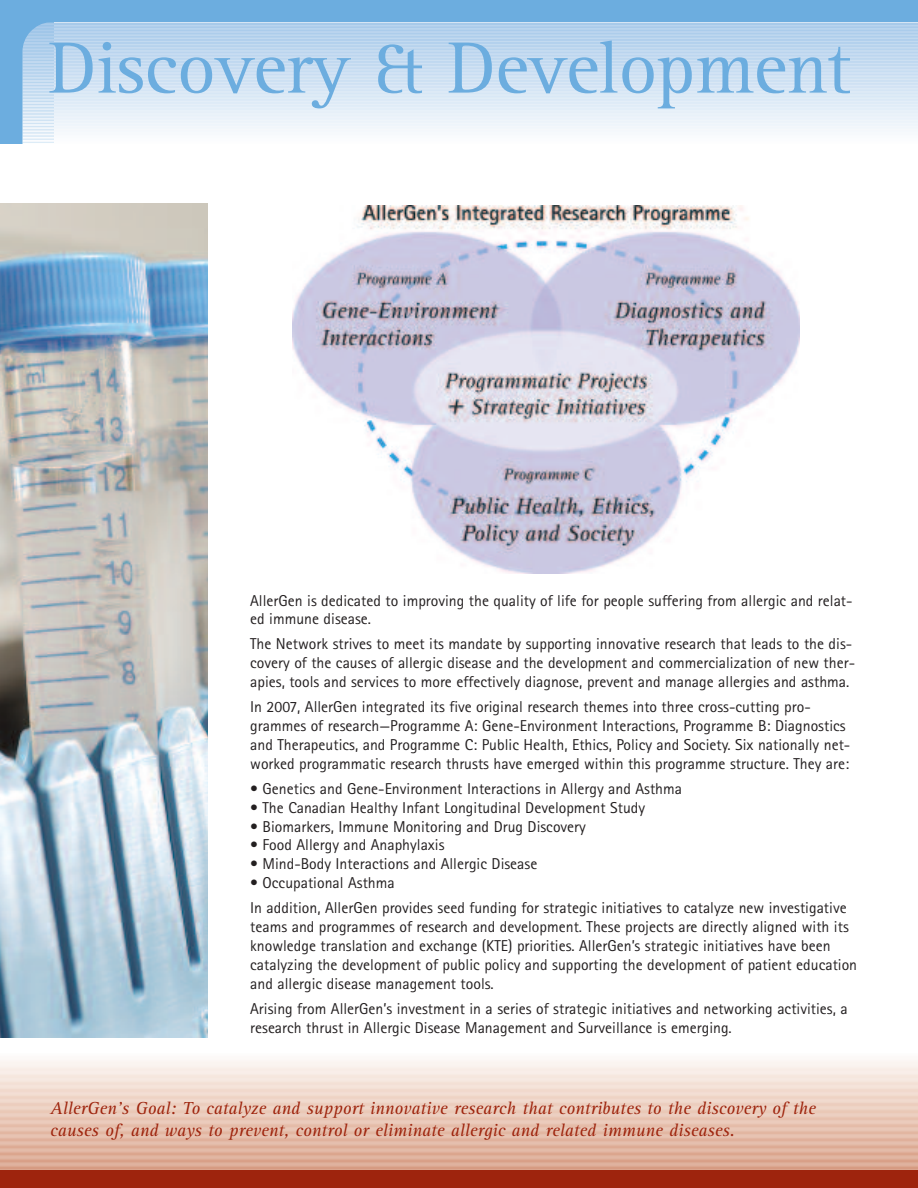
<style>
.page{position:relative;width:918px;height:1188px;background:#fff}
.page>*{position:absolute;margin:0;border:0;box-sizing:border-box;transform-origin:0 0}
.t1{font:75px "Rotis Serif";letter-spacing:-.01em;color:#6caddf}
.t2{font:italic 18px/21.6px "Rotis Serif";color:#9e240d}
.t3{font:15.75px/18.9px "Rotis Sans Serif";color:#231f20}
</style>
<div class="page">
<div style="left:0;top:4px;width:54px;height:140px;background:#6caddf"></div>
<div style="left:0;top:0;width:918px;height:22px;background:#6caddf"></div>
<hr style="left:22px;top:22px;width:896px;height:3px;background:#a6c9e9">
<svg style="left:22px;top:24px;width:896px;height:2px"></svg>
<hr style="left:22px;top:26px;width:896px;height:4px;background:#a9caea">
<div style="left:22px;top:28px;width:896px;height:5px;background:#b5d2ed"></div>
<hr style="left:22px;top:30px;width:896px;height:4px;background:#accceb">
<hr style="left:22px;top:31px;width:896px;height:4px;background:#b8d3ee">
<hr style="left:22px;top:33px;width:896px;height:4px;background:#aeceeb">
<hr style="left:22px;top:34px;width:896px;height:4px;background:#b7d3ed">
<svg style="left:22px;top:36px;width:896px;height:4px"></svg>
<svg style="left:24px;top:40px;width:894px;height:2px;background:#b9d4ee"></svg>
<hr style="left:22px;top:42px;width:896px;height:4px;background:#b4d1ed">
<svg style="left:22px;top:43px;width:896px;height:2px"></svg>
<svg style="left:23px;top:46px;width:895px;height:2px;background:#bcd6ee"></svg>
<hr style="left:22px;top:48px;width:896px;height:4px;background:#bfd7ee">
<hr style="left:22px;top:49px;width:896px;height:4px;background:#b9d4ee">
<div style="left:22px;top:50px;width:896px;height:5px;background:#c3daf0"></div>
<hr style="left:22px;top:52px;width:896px;height:4px;background:#bbd5ef">
<hr style="left:22px;top:53px;width:896px;height:4px;background:#c4daf1">
<hr style="left:22px;top:55px;width:896px;height:4px;background:#bdd6ef">
<hr style="left:22px;top:59px;width:896px;height:4px;background:#c0d8f0">
<svg style="left:22px;top:62px;width:896px;height:2px"></svg>
<hr style="left:22px;top:64px;width:896px;height:4px;background:#c3daf0">
<svg style="left:22px;top:65px;width:896px;height:2px"></svg>
<hr style="left:22px;top:68px;width:896px;height:4px;background:#c6dbf1">
<div style="left:22px;top:72px;width:896px;height:5px;background:#d1e2f4"></div>
<hr style="left:22px;top:74px;width:896px;height:4px;background:#cbdff2">
<hr style="left:22px;top:78px;width:896px;height:4px;background:#cde0f3">
<hr style="left:22px;top:81px;width:896px;height:4px;background:#cfe1f3">
<hr style="left:22px;top:84px;width:896px;height:4px;background:#d2e3f4">
<hr style="left:22px;top:87px;width:896px;height:4px;background:#d4e5f5">
<div style="left:22px;top:91px;width:896px;height:5px;background:#d7e7f5"></div>
<hr style="left:22px;top:96px;width:896px;height:4px;background:#dae9f6">
<hr style="left:22px;top:100px;width:896px;height:4px;background:#deebf7">
<hr style="left:22px;top:103px;width:896px;height:4px;background:#e0ecf7">
<hr style="left:22px;top:106px;width:896px;height:4px;background:#e2edf8">
<div style="left:22px;top:110px;width:896px;height:5px;background:#e6eff8"></div>
<hr style="left:22px;top:115px;width:896px;height:4px;background:#e9f1f9">
<hr style="left:22px;top:119px;width:896px;height:4px;background:#ecf3fa">
<hr style="left:22px;top:122px;width:896px;height:4px;background:#eef5fb">
<hr style="left:22px;top:125px;width:896px;height:4px;background:#f1f6fb">
<hr style="left:22px;top:128px;width:896px;height:4px;background:#f3f7fb">
<div style="left:22px;top:132px;width:896px;height:5px;background:#f6f9fc"></div>
<hr style="left:22px;top:137px;width:896px;height:4px;background:#fafcfe">
<hr style="left:22px;top:141px;width:896px;height:3px;background:#fdfefe">
<hr style="left:0;top:1167px;width:918px;height:3px;background:#d69a81">
<hr style="left:0;top:1163px;width:918px;height:4px;background:#dba68f">
<hr style="left:0;top:1162px;width:918px;height:4px;background:#deb09d">
<hr style="left:0;top:1161px;width:918px;height:3px;background:#d89f86">
<hr style="left:0;top:1158px;width:918px;height:3px;background:#d9a189">
<hr style="left:0;top:1156px;width:918px;height:4px;background:#dcaa94">
<hr style="left:0;top:1155px;width:918px;height:4px;background:#e0b4a1">
<hr style="left:0;top:1154px;width:918px;height:3px;background:#daa48b">
<hr style="left:0;top:1151px;width:918px;height:3px;background:#dca68f">
<hr style="left:0;top:1149px;width:918px;height:4px;background:#dfae99">
<hr style="left:0;top:1148px;width:918px;height:4px;background:#e2b8a6">
<hr style="left:0;top:1147px;width:918px;height:3px;background:#dda992">
<hr style="left:0;top:1144px;width:918px;height:3px;background:#deac96">
<hr style="left:0;top:1142px;width:918px;height:4px;background:#e0b39e">
<hr style="left:0;top:1141px;width:918px;height:4px;background:#e3bdab">
<hr style="left:0;top:1140px;width:918px;height:3px;background:#dfaf98">
<hr style="left:0;top:1137px;width:918px;height:3px;background:#e0b19c">
<hr style="left:0;top:1134px;width:918px;height:4px;background:#e6c0ae">
<hr style="left:0;top:1133px;width:918px;height:4px;background:#e7c3b2">
<hr style="left:0;top:1132px;width:918px;height:3px;background:#e2b6a1">
<hr style="left:0;top:1128px;width:918px;height:4px;background:#e3b8a4">
<hr style="left:0;top:1127px;width:918px;height:4px;background:#e7c4b3">
<hr style="left:0;top:1126px;width:918px;height:4px;background:#e8c7b7">
<hr style="left:0;top:1125px;width:918px;height:3px;background:#e4baa7">
<hr style="left:0;top:1121px;width:918px;height:4px;background:#e6beaa">
<hr style="left:0;top:1120px;width:918px;height:4px;background:#eac8b8">
<hr style="left:0;top:1119px;width:918px;height:4px;background:#ebcbbc">
<hr style="left:0;top:1118px;width:918px;height:3px;background:#e7c0ad">
<hr style="left:0;top:1114px;width:918px;height:4px;background:#e7c3b0">
<hr style="left:0;top:1113px;width:918px;height:4px;background:#eaccbc">
<hr style="left:0;top:1112px;width:918px;height:4px;background:#eccfc1">
<hr style="left:0;top:1111px;width:918px;height:3px;background:#e9c6b4">
<hr style="left:0;top:1107px;width:918px;height:4px;background:#eac9b8">
<hr style="left:0;top:1106px;width:918px;height:4px;background:#edd1c2">
<hr style="left:0;top:1105px;width:918px;height:4px;background:#eed5c7">
<hr style="left:0;top:1104px;width:918px;height:3px;background:#eccdbc">
<hr style="left:0;top:1100px;width:918px;height:4px;background:#edcfbf">
<hr style="left:0;top:1099px;width:918px;height:4px;background:#efd6c8">
<hr style="left:0;top:1098px;width:918px;height:4px;background:#f0d9cd">
<hr style="left:0;top:1097px;width:918px;height:3px;background:#eed2c3">
<hr style="left:0;top:1093px;width:918px;height:4px;background:#efd5c6">
<hr style="left:0;top:1091px;width:918px;height:4px;background:#f2ded3">
<hr style="left:0;top:1090px;width:918px;height:3px;background:#f0d7ca">
<hr style="left:0;top:1086px;width:918px;height:4px;background:#f2dccf">
<hr style="left:0;top:1084px;width:918px;height:4px;background:#f4e3d9">
<hr style="left:0;top:1083px;width:918px;height:3px;background:#f3dfd4">
<hr style="left:0;top:1080px;width:918px;height:3px;background:#f4e3d8">
<hr style="left:0;top:1077px;width:918px;height:4px;background:#f5e4db">
<hr style="left:0;top:1074px;width:918px;height:3px;background:#f6e8df">
<hr style="left:0;top:1071px;width:918px;height:4px;background:#f7eae3">
<hr style="left:0;top:1068px;width:918px;height:3px;background:#f8ece6">
<hr style="left:0;top:1064px;width:918px;height:4px;background:#f9f0eb">
<hr style="left:0;top:1061px;width:918px;height:3px;background:#faf4f0">
<hr style="left:0;top:1057px;width:918px;height:4px;background:#fcf8f5">
<hr style="left:0;top:1054px;width:918px;height:3px;background:#fdfbfa">
<div style="left:0;top:1170px;width:918px;height:18px;background:#9e240d"></div>
<img style="left:292px;top:206px;width:507px;height:367px">
<img style="left:0;top:203px;width:208px;height:834px">
<h1 class="t1" style="left:48px;top:43px;width:804px">Discovery &amp; Development</h1>
<p class="t3" style="left:250px;top:592px;width:604px">AllerGen is dedicated to improving the quality of life for people suffering from allergic and relat&shy;ed immune disease.</p>
<p class="t3" style="left:250px;top:636px;width:606px">The Network strives to meet its mandate by supporting innovative research that leads to the dis&shy;covery of the causes of allergic disease and the development and commercialization of new ther&shy;apies, tools and services to more effectively diagnose, prevent and manage allergies and asthma.</p>
<p class="t3" style="left:250px;top:699px;width:602px">In 2007, AllerGen integrated its five original research themes into three cross-cutting pro&shy;grammes of research—Programme A: Gene-Environment Interactions, Programme B: Diagnostics and Therapeutics, and Programme C: Public Health, Ethics, Policy and Society. Six nationally net&shy;worked programmatic research thrusts have emerged within this programme structure. They are:</p>
<p class="t3" style="left:250px;top:781px;width:433px">• Genetics and Gene-Environment Interactions in Allergy and Asthma</p>
<p class="t3" style="left:250px;top:799px;width:397px">• The Canadian Healthy Infant Longitudinal Development Study</p>
<p class="t3" style="left:250px;top:818px;width:337px">• Biomarkers, Immune Monitoring and Drug Discovery</p>
<p class="t3" style="left:250px;top:837px;width:196px">• Food Allergy and Anaphylaxis</p>
<p class="t3" style="left:250px;top:856px;width:289px">• Mind-Body Interactions and Allergic Disease</p>
<p class="t3" style="left:250px;top:872px;width:598px;line-height:24.9px">• Occupational Asthma<br>In addition, AllerGen provides seed funding for strategic initiatives to catalyze new investigative</p>
<p class="t3" style="left:250px;top:919px;width:608px">teams and programmes of research and development. These projects are directly aligned with its knowledge translation and exchange (KTE) priorities. AllerGen’s strategic initiatives have been catalyzing the development of public policy and supporting the development of patient education and allergic disease management tools.</p>
<p class="t3" style="left:250px;top:1001px;width:599px">Arising from AllerGen’s investment in a series of strategic initiatives and networking activities, a research thrust in Allergic Disease Management and Surveillance is emerging.</p>
<p class="t2" style="left:50px;top:1099px;width:767px">AllerGen’s Goal: To catalyze and support innovative research that contributes to the discovery of the causes of, and ways to prevent, control or eliminate allergic and related immune diseases.</p>
</div>
